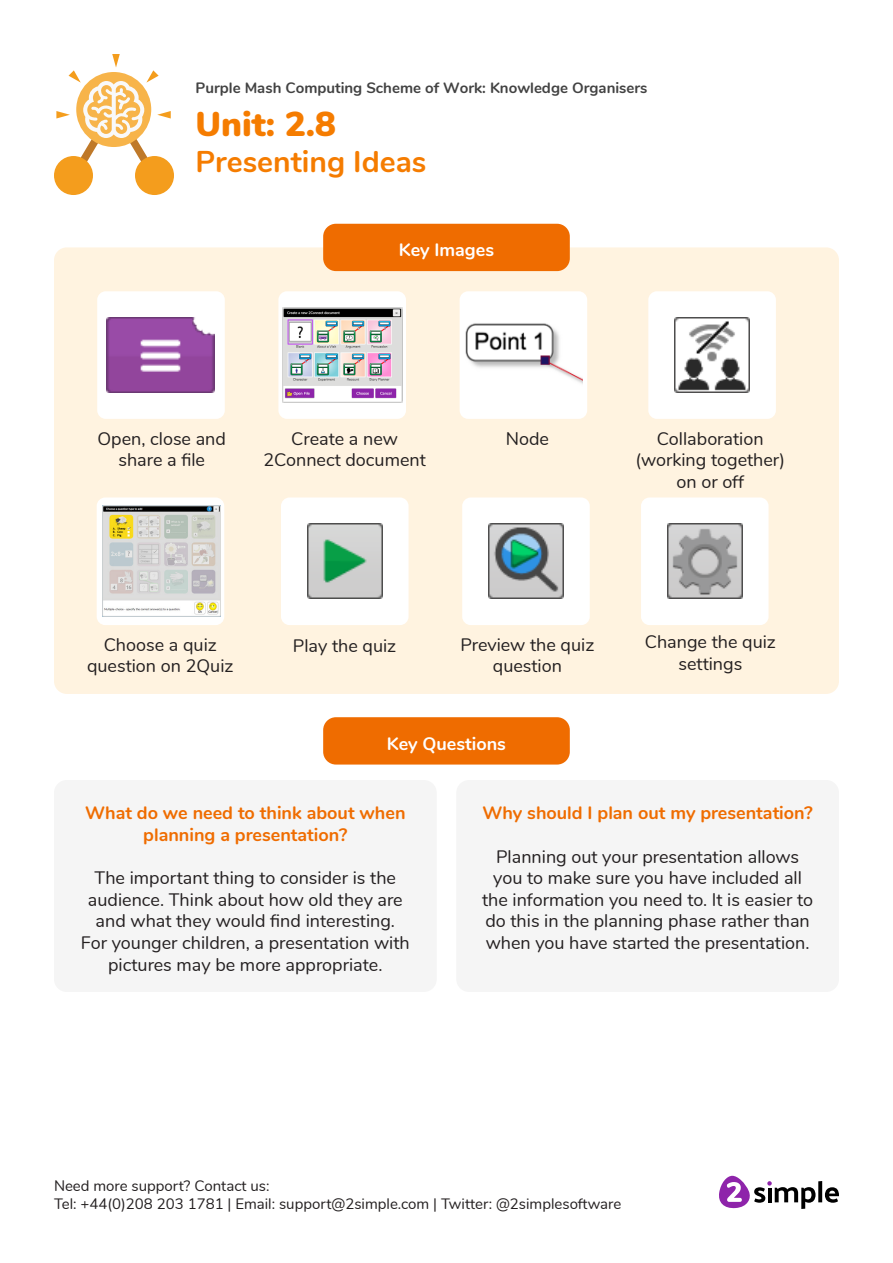
<style>
.page{position:relative;width:893px;height:1263px;background:#fff}
.page>*{position:absolute;margin:0;border:0;box-sizing:border-box;transform-origin:0 0}
.t1{font:900 34.5px "Nunito";color:#f57c00}
.t2{font:700 30px "Nunito";color:#f57c00}
.t3{font:18px/21.6px "Nunito";color:#231f20;text-align:center}
.t4{font:700 18px/21.6px "Nunito";color:#ef6c00;text-align:center}
.t5{font:700 18px "Nunito";color:#fff}
.t6{font:15px/18px "Nunito";color:#231f20}
.t7{font:700 15px "Nunito";color:#424242}
</style>
<div class="page">
<svg style="left:818px;top:1181px;width:4px;height:21px"></svg>
<svg style="left:825px;top:1187px;width:14px;height:16px"></svg>
<svg style="left:719px;top:1176px;width:96px;height:33px"></svg>
<div style="left:54px;top:156px;width:39px;height:39px;background:#f49d1d;border-radius:50%"></div>
<div style="left:135px;top:156px;width:39px;height:39px;background:#f49d1d;border-radius:50%"></div>
<svg style="left:56px;top:54px;width:115px;height:133px"></svg>
<div style="left:54px;top:247px;width:785px;height:447px;background:#fff3e0;border-radius:13px"></div>
<div style="left:323px;top:224px;width:247px;height:47px;background:#ef6c00;border-radius:13px"></div>
<div style="left:323px;top:717px;width:247px;height:47px;background:#ef6c00;border-radius:13px"></div>
<div style="left:456px;top:780px;width:383px;height:212px;background:#f5f5f5;border-radius:13px"></div>
<div style="left:54px;top:780px;width:383px;height:212px;background:#f5f5f5;border-radius:13px"></div>
<div style="left:97px;top:291px;width:128px;height:128px;background:#fff;border-radius:9px"></div>
<div style="left:278px;top:291px;width:128px;height:128px;background:#fff;border-radius:9px"></div>
<div style="left:460px;top:291px;width:127px;height:128px;background:#fff;border-radius:9px"></div>
<div style="left:648px;top:291px;width:128px;height:128px;background:#fff;border-radius:9px"></div>
<div style="left:97px;top:497px;width:127px;height:128px;background:#fff;border-radius:9px"></div>
<div style="left:281px;top:497px;width:128px;height:128px;background:#fff;border-radius:9px"></div>
<div style="left:462px;top:497px;width:128px;height:128px;background:#fff;border-radius:9px"></div>
<div style="left:641px;top:497px;width:128px;height:128px;background:#fff;border-radius:9px"></div>
<img style="left:106px;top:318px;width:108px;height:75px">
<img style="left:307px;top:524px;width:75px;height:75px">
<img style="left:282px;top:307px;width:120px;height:96px">
<img style="left:465px;top:323px;width:118px;height:61px">
<img style="left:675px;top:318px;width:75px;height:75px">
<img style="left:488px;top:524px;width:75px;height:75px">
<img style="left:667px;top:524px;width:75px;height:75px">
<img style="left:103px;top:506px;width:118px;height:111px">
<p class="t7" style="left:196px;top:76px;width:454px">Purple Mash Computing Scheme of Work: Knowledge Organisers</p>
<p class="t1" style="left:196px;top:99px;width:142px">Unit: 2.8</p>
<p class="t2" style="left:196px;top:140px;width:232px">Presenting Ideas</p>
<p class="t5" style="left:399px;top:237px;width:97px">Key Images</p>
<p class="t3" style="left:97px;top:426px;width:130px">Open, close and share a file</p>
<p class="t3" style="left:263px;top:426px;width:164px">Create a new<br>2Connect document</p>
<p class="t3" style="left:506px;top:426px;width:45px">Node</p>
<p class="t3" style="left:635px;top:426px;width:151px">Collaboration (working together) on or off</p>
<p class="t3" style="left:87px;top:633px;width:148px">Choose a quiz question on 2Quiz</p>
<p class="t3" style="left:293px;top:633px;width:105px">Play the quiz</p>
<p class="t3" style="left:460px;top:633px;width:135px">Preview the quiz question</p>
<p class="t3" style="left:645px;top:630px;width:133px">Change the quiz settings</p>
<p class="t5" style="left:387px;top:730px;width:121px">Key Questions</p>
<p class="t4" style="left:85px;top:801px;width:322px">What do we need to think about when planning a presentation?</p>
<p class="t3" style="left:81px;top:866px;width:330px">The important thing to consider is the audience. Think about how old they are and what they would find interesting.<br>For younger children, a presentation with pictures may be more appropriate.</p>
<p class="t4" style="left:482px;top:801px;width:332px">Why should I plan out my presentation?</p>
<p class="t3" style="left:482px;top:845px;width:333px">Planning out your presentation allows you to make sure you have included all the information you need to. It is easier to do this in the planning phase rather than when you have started the presentation.</p>
<p class="t6" style="left:54px;top:1176px;width:569px">Need more support? Contact us:<br>Tel: +44(0)208 203 1781 | Email: support@2simple.com | Twitter: @2simplesoftware</p>
</div>
